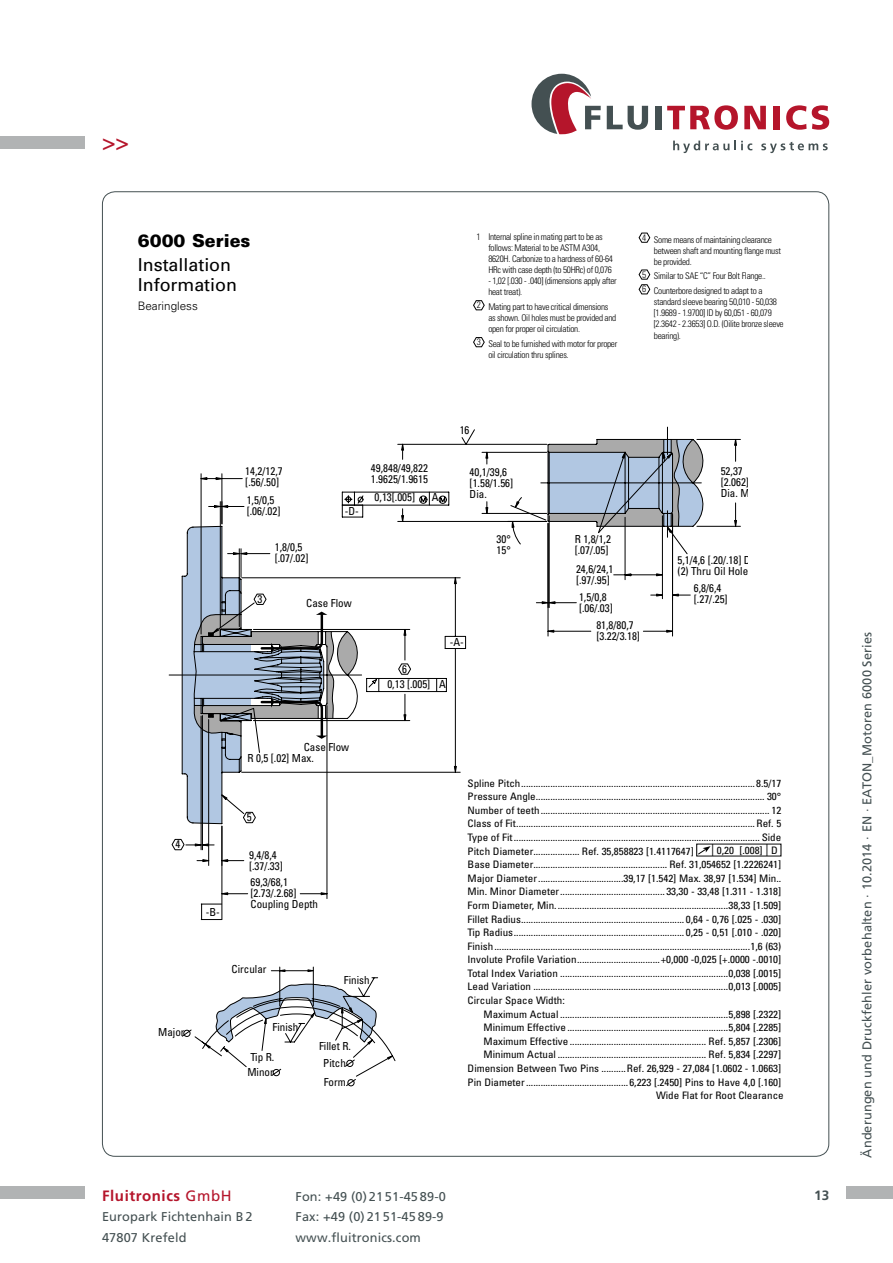
<style>
.page{position:relative;width:893px;height:1263px;background:#fff}
.page>*{position:absolute;margin:0;border:0;box-sizing:border-box;transform-origin:0 0}
.t1{font:22.5px "Frutiger LT Pro";color:#b5152b}
.t2{font:17.85px/19.6px "Univers";color:#000}
.t3{font:900 17.85px "Univers";color:#000}
.t4{font:700 15px "Frutiger LT Pro";letter-spacing:.04em;color:#b5152b}
.t5{font:700 13.5px "Frutiger LT Pro";color:#445052}
.t6{font:12.75px/20.2px "Frutiger LT Pro";letter-spacing:.01em;color:#445052}
.t7{font:300 11.7px "Univers";color:#000}
.t8{font:condensed 11.1px/11.1px "Univers";color:#000}
.t9{font:condensed 10.35px/13.6px "Univers";color:#000;text-align:justify;scale:1.08 1}
.t10{font:300 condensed 9.3px/11.1px "Univers";letter-spacing:-.03em;color:#000}
.s1{font-size:12px}
.s2{font-weight:400}
</style>
<div class="page">
<div style="left:846px;top:1186px;width:47px;height:13px;background:#b1b3b4"></div>
<svg style="left:673px;top:141px;width:79px;height:12px"></svg>
<svg style="left:761px;top:142px;width:67px;height:11px"></svg>
<svg style="left:607px;top:106px;width:41px;height:24px"></svg>
<div style="left:655px;top:106px;width:7px;height:23px;background:#445052"></div>
<svg style="left:531px;top:74px;width:70px;height:60px"></svg>
<svg style="left:667px;top:105px;width:71px;height:25px"></svg>
<svg style="left:744px;top:106px;width:22px;height:23px"></svg>
<div style="left:773px;top:106px;width:7px;height:23px;background:#b5152b"></div>
<svg style="left:786px;top:105px;width:43px;height:25px"></svg>
<div style="left:0;top:1186px;width:85px;height:13px;background:#b1b3b4"></div>
<div style="left:0;top:136px;width:85px;height:13px;background:#b1b3b4"></div>
<svg style="left:181px;top:966px;width:215px;height:120px"></svg>
<svg style="left:335px;top:843px;width:412px;height:198px"></svg>
<svg style="left:201px;top:895px;width:274px;height:25px"></svg>
<hr style="left:697px;top:526px;width:43px;height:1px;background:#000">
<hr style="left:697px;top:439px;width:43px;height:1px;background:#000">
<svg style="left:734px;top:440px;width:3px;height:87px"></svg>
<svg style="left:473px;top:300px;width:12px;height:10px"></svg>
<svg style="left:473px;top:337px;width:12px;height:10px"></svg>
<svg style="left:638px;top:232px;width:12px;height:11px"></svg>
<svg style="left:638px;top:269px;width:12px;height:26px"></svg>
<svg style="left:171px;top:439px;width:539px;height:456px"></svg>
<h1 class="t1" style="left:102px;top:129px;width:28px">&gt;&gt;</h1>
<h2 class="t3" style="left:138px;top:229px;width:114px">6000 Series</h2>
<h2 class="t2" style="left:138px;top:255px;width:101px">Installation<br>Information</h2>
<p class="t7" style="left:138px;top:299px;width:61px">Bearingless</p>
<p class="t10" style="left:488px;top:231px;width:126px;text-indent:-12px">1 Internal spline in mating part to be as follows: Material to be ASTM A304, 8620H. Carbonize to a hardness of 60-64<br>HRc with case depth (to 50HRc) of 0,076</p>
<p class="t10" style="left:488px;top:275px;width:130px">- 1,02 [.030 - .040] (dimensions apply after heat treat).</p>
<p class="t10" style="left:488px;top:301px;width:130px;text-indent:-12px">2 Mating part to have critical dimensions as shown. Oil holes must be provided and open for proper oil circulation.</p>
<p class="t10" style="left:488px;top:338px;width:131px;text-indent:-12px">3 Seal to be furnished with motor for proper oil circulation thru splines.</p>
<p class="t10" style="left:654px;top:234px;width:129px;text-indent:-12px">4 Some means of maintaining clearance between shaft and mounting flange must be provided.</p>
<p class="t10" style="left:642px;top:269px;width:125px;line-height:14.7px">5 Similar to SAE “C” Four Bolt Flange..<br>6 Counterbore designed to adapt to a</p>
<p class="t10" style="left:654px;top:296px;width:131px">standard sleeve bearing 50,010 - 50,038 [1.9689 - 1.9700] ID by 60,051 - 60,079 [2.3642 - 2.3653] O.D. (Oilite bronze sleeve bearing).</p>
<p class="t8" style="left:245px;top:466px;width:39px">14,2/12,7 [.56/.50]</p>
<p class="t8" style="left:247px;top:494px;width:35px">1,5/0,5 [.06/.02]</p>
<p class="t8" style="left:275px;top:541px;width:35px">1,8/0,5 [.07/.02]</p>
<p class="t8" style="left:345px;top:505px;width:16px">-D-</p>
<p class="t8" style="left:258px;top:593px;width:6px">3</p>
<p class="t8" style="left:306px;top:597px;width:47px">Case Flow</p>
<p class="t8" style="left:371px;top:462px;width:59px">49,848/49,822<br>1.9625/1.9615</p>
<p class="t8" style="left:375px;top:491px;width:42px">0,13[.005]</p>
<p class="t8" style="left:432px;top:492px;width:8px">A</p>
<p class="t8" style="left:460px;top:424px;width:11px">16</p>
<p class="t8" style="left:470px;top:466px;width:45px">40,1/39,6 [1.58/1.56]<br>Dia.</p>
<p class="t8" style="left:496px;top:533px;width:16px">30°<br>15°</p>
<p class="t8" style="left:402px;top:663px;width:6px">6</p>
<p class="t8" style="left:450px;top:636px;width:16px">-A-</p>
<p class="t8" style="left:387px;top:678px;width:60px">0,13 [.005] A</p>
<p class="t8" style="left:304px;top:741px;width:47px">Case Flow</p>
<p class="t8" style="left:248px;top:753px;width:68px">R 0,5 [.02] Max.</p>
<p class="t8" style="left:721px;top:465px;width:41px">52,37 [2.062]<br>Dia. Min.</p>
<p class="t8" style="left:575px;top:534px;width:38px">R 1,8/1,2 [.07/.05]</p>
<p class="t8" style="left:678px;top:555px;width:85px">5,1/4,6 [.20/.18] Dia.</p>
<p class="t8" style="left:576px;top:563px;width:39px">24,6/24,1</p>
<p class="t8" style="left:678px;top:566px;width:72px">(2) Thru Oil Hole</p>
<p class="t8" style="left:576px;top:574px;width:35px">[.97/.95]</p>
<p class="t8" style="left:694px;top:582px;width:35px">6,8/6,4 [.27/.25]</p>
<p class="t8" style="left:579px;top:591px;width:35px">1,5/0,8 [.06/.03]</p>
<p class="t8" style="left:596px;top:619px;width:45px">81,8/80,7 [3.22/3.18]</p>
<p class="t8" style="left:176px;top:838px;width:6px">4</p>
<p class="t8" style="left:158px;top:1026px;width:28px">Major</p>
<p class="t8" style="left:206px;top:906px;width:16px">-B-</p>
<p class="t8" style="left:247px;top:811px;width:6px">5</p>
<p class="t8" style="left:249px;top:849px;width:35px">9,4/8,4 [.37/.33]</p>
<p class="t8" style="left:251px;top:876px;width:69px">69,3/68,1 [2.73/.2.68]<br>Coupling Depth</p>
<p class="t8" style="left:232px;top:963px;width:37px">Circular</p>
<p class="t8" style="left:273px;top:1021px;width:27px">Finish</p>
<p class="t8" style="left:344px;top:974px;width:27px">Finish</p>
<p class="t8" style="left:250px;top:1051px;width:25px">Tip R.</p>
<p class="t8" style="left:319px;top:1038px;width:33px;line-height:16.6px;text-align:center">Fillet R.<br>Pitch</p>
<p class="t8" style="left:324px;top:1076px;width:24px">Form</p>
<p class="t8" style="left:247px;top:1066px;width:28px">Minor</p>
<p class="t9" style="left:468px;top:776px;width:292px">Spline Pitch ................................................................................................8.5/17<br>Pressure Angle .............................................................................................. 30° Number of teeth .............................................................................................. 12<br>Class of Fit .................................................................................................. Ref. 5<br>Type of Fit ..................................................................................................... Side Pitch Diameter ................... Ref. 35,858823 [1.4117647]</p>
<p class="t9" style="left:468px;top:843px;width:292px;text-align:left;text-indent:243px"><span class="s1">|</span> 0,20 [.008] <span class="s1">|</span> D Base Diameter ....................................................... Ref. 31,054652 [1.2226241] Major Diameter ...................................39,17 [1.542] Max. 38,97 [1.534] Min..<br>Min. Minor Diameter ........................................... 33,30 - 33,48 [1.311 - 1.318] Form Diameter, Min. ......................................................................38,33 [1.509] Fillet Radius ................................................................... 0,64 - 0,76 [.025 - .030] Tip Radius ...................................................................... 0,25 - 0,51 [.010 - .020] Finish .........................................................................................................1,6 (63)<br>Involute Profile Variation ..................................+0,000 -0,025 [+.0000 -.0010] Total Index Variation .....................................................................0,038 [.0015] Lead Variation ................................................................................0,013 [.0005] Circular Space Width:</p>
<p class="t9" style="left:468px;top:1007px;width:294px;text-align:right">Maximum Actual .....................................................................5,898 [.2322] Minimum Effective ..................................................................5,804 [.2285] Maximum Effective ........................................................ Ref. 5,857 [.2306] Minimum Actual ............................................................. Ref. 5,834 [.2297] Dimension Between Two Pins ..........Ref. 26,929 - 27,084 [1.0602 - 1.0663] Pin Diameter ..........................................6,223 [.2450] Pins to Have 4,0 [.160] Wide Flat for Root Clearance</p>
<h3 class="t4" style="left:102px;top:1187px;width:131px">Fluitronics <span class="s2">GmbH</span></h3>
<p class="t6" style="left:102px;top:1207px;width:152px">Europark Fichtenhain B2<br>47807 Krefeld</p>
<p class="t6" style="left:296px;top:1187px;width:152px">Fon: +49 (0) 21 51-45 89-0<br>Fax: +49 (0) 21 51-45 89-9 www.fluitronics.com</p>
<h3 class="t5" style="left:814px;top:1187px;width:17px">13</h3>
<p class="t6" style="left:857px;top:1158px;width:527px;rotate:-90deg">Änderungen und Druckfehler vorbehalten · 10.2014 · EN · EATON_Motoren 6000 Series</p>
</div>
